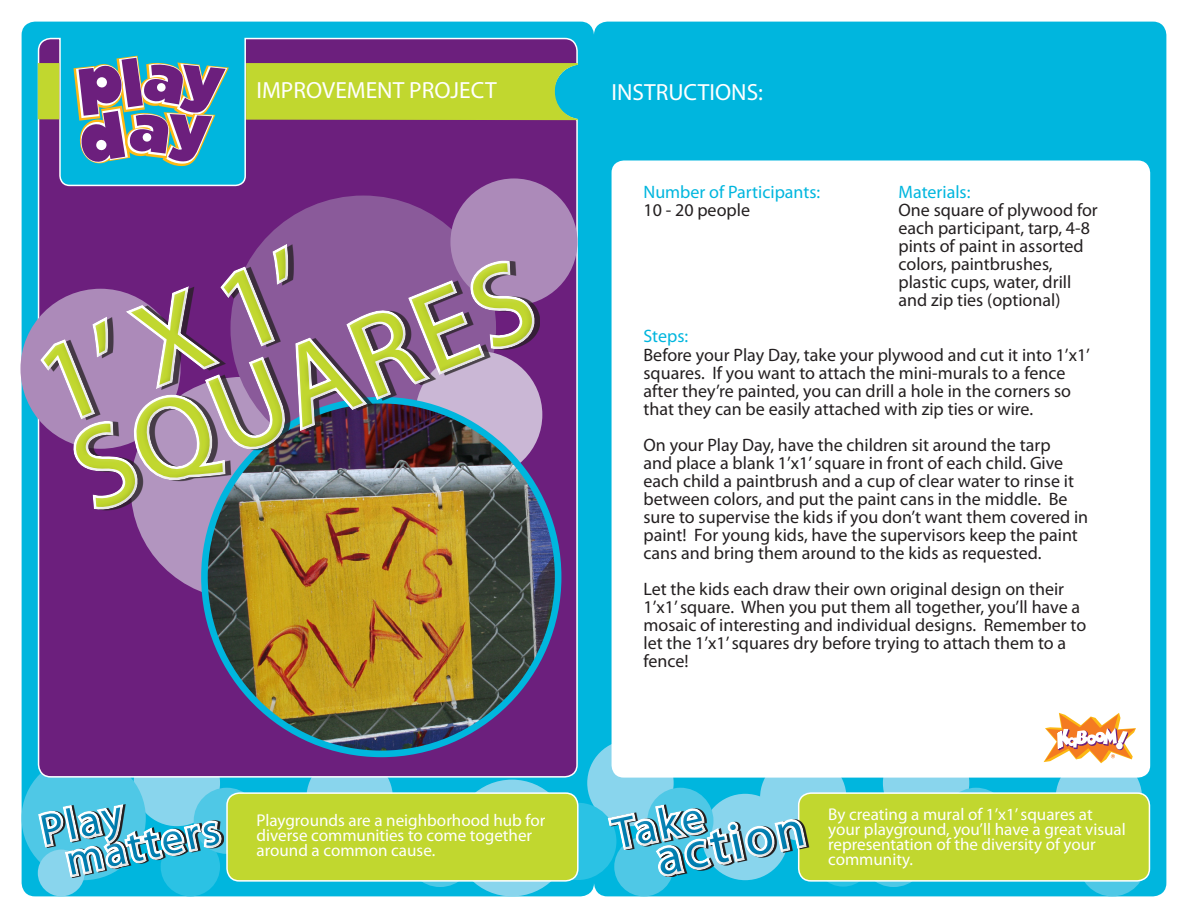
<style>
.page{position:relative;width:1188px;height:918px;background:#fff}
.page>*{position:absolute;margin:0;border:0;box-sizing:border-box;transform-origin:0 0}
.t1{font:115.5px/93px "Myriad Pro";color:#c1d72f}
.t2{font:51.6px "Myriad Pro";color:#007fb2}
.t3{font:43.95px "Myriad Pro";color:#007fb2}
.t4{font:23.4px "Myriad Pro";color:#fff}
.t5{font:18px/18px "Myriad Pro";color:#231f20}
.t6{font:18px "Myriad Pro";color:#00b6de}
.t7{font:17.1px/15px "Myriad Pro";color:#fff}
</style>
<div class="page">
<div style="left:22px;top:22px;width:572px;height:874px;background:#00b6de;border-radius:14px"></div>
<div style="left:594px;top:22px;width:572px;height:874px;background:#00b6de;border-radius:14px"></div>
<div style="left:134px;top:740px;width:86px;height:86px;background:#89d5ed;border-radius:50%"></div>
<div style="left:587px;top:740px;width:87px;height:86px;background:#89d5ed;border-radius:50%"></div>
<div style="left:883px;top:740px;width:86px;height:86px;background:#89d5ed;border-radius:50%"></div>
<div style="left:306px;top:755px;width:87px;height:86px;background:#89d5ed;border-radius:50%"></div>
<div style="left:760px;top:755px;width:86px;height:86px;background:#89d5ed;border-radius:50%"></div>
<div style="left:1056px;top:755px;width:86px;height:86px;background:#89d5ed;border-radius:50%"></div>
<div style="left:454px;top:780px;width:116px;height:116px;background:#89d5ed;border-radius:50%"></div>
<div style="left:539px;top:803px;width:77px;height:77px;background:#2bc2e4;border-radius:50%"></div>
<div style="left:814px;top:829px;width:58px;height:58px;background:#2bc2e4;border-radius:50%"></div>
<div style="left:406px;top:819px;width:68px;height:68px;background:#4fc8e6;border-radius:50%"></div>
<div style="left:860px;top:819px;width:68px;height:68px;background:#4fc8e6;border-radius:50%"></div>
<div style="left:1078px;top:829px;width:68px;height:67px;background:#4fc8e6;border-radius:50%"></div>
<div style="left:22px;top:756px;width:124px;height:124px;background:#4fc8e6;border-radius:50%"></div>
<div style="left:614px;top:837px;width:60px;height:59px;background:#4fc8e6;border-radius:50%"></div>
<div style="left:943px;top:788px;width:66px;height:66px;background:#4fc8e6;border-radius:50%"></div>
<svg style="left:37px;top:37px;width:541px;height:741px;background:#683289"></svg>
<div style="left:612px;top:160px;width:538px;height:618px;background:#fff;border-radius:12px"></div>
<div style="left:227px;top:793px;width:351px;height:88px;background:#c1d72f;border-radius:12px"></div>
<div style="left:226px;top:792px;width:353px;height:90px;border:2px solid #fff;border-radius:12px"></div>
<div style="left:799px;top:793px;width:350px;height:88px;background:#c1d72f;border-radius:12px"></div>
<div style="left:798px;top:792px;width:352px;height:90px;border:2px solid #fff;border-radius:12px"></div>
<div style="left:131px;top:377px;width:222px;height:222px;background:#b295bf;border-radius:50%"></div>
<div style="left:450px;top:178px;width:127px;height:127px;background:#ac8ab9;border-radius:50%"></div>
<svg style="left:1044px;top:713px;width:92px;height:50px"></svg>
<svg style="left:599px;top:789px;width:216px;height:96px"></svg>
<svg style="left:29px;top:786px;width:203px;height:111px"></svg>
<img style="left:204px;top:400px;width:354px;height:354px;border-radius:177px">
<svg style="left:23px;top:162px;width:532px;height:371px;background:#856a95"></svg>
<svg style="left:38px;top:56px;width:540px;height:110px;background:#818075"></svg>
<p class="t4" style="left:256px;top:76px;width:242px">IMPROVEMENT PROJECT</p>
<h1 class="t1" style="left:25px;top:345px;width:488px;rotate:-22deg">1’X1’<br>SQUARES</h1>
<p class="t4" style="left:612px;top:78px;width:153px">INSTRUCTIONS:</p>
<p class="t6" style="left:644px;top:181px;width:178px">Number of Participants:</p>
<p class="t6" style="left:898px;top:181px;width:73px">Materials:</p>
<p class="t5" style="left:898px;top:201px;width:201px">One square of plywood for each participant, tarp, 4-8 pints of paint in assorted colors, paintbrushes, plastic cups, water, drill and zip ties (optional)</p>
<p class="t5" style="left:644px;top:201px;width:108px">10 - 20 people</p>
<p class="t6" style="left:644px;top:325px;width:46px">Steps:</p>
<p class="t5" style="left:644px;top:346px;width:448px">Before your Play Day, take your plywood and cut it into 1’x1’ squares. If you want to attach the mini-murals to a fence after they’re painted, you can drill a hole in the corners so that they can be easily attached with zip ties or wire.</p>
<p class="t5" style="left:644px;top:436px;width:446px">On your Play Day, have the children sit around the tarp<br>and place a blank 1’x1’ square in front of each child. Give each child a paintbrush and a cup of clear water to rinse it between colors, and put the paint cans in the middle. Be sure to supervise the kids if you don’t want them covered in paint! For young kids, have the supervisors keep the paint cans and bring them around to the kids as requested.</p>
<p class="t5" style="left:644px;top:580px;width:444px">Let the kids each draw their own original design on their 1’x1’ square. When you put them all together, you’ll have a mosaic of interesting and individual designs. Remember to let the 1’x1’ squares dry before trying to attach them to a fence!</p>
<h3 class="t3" style="left:35px;top:804px;width:84px;rotate:-12deg">Play</h3>
<h3 class="t3" style="left:61px;top:834px;width:157px;rotate:-12deg">matters</h3>
<h3 class="t3" style="left:608px;top:808px;width:92px;rotate:-12deg">Take</h3>
<p class="t7" style="left:256px;top:813px;width:290px">Playgrounds are a neighborhood hub for diverse communities to come together around a common cause.</p>
<p class="t7" style="left:828px;top:806px;width:299px">By creating a mural of 1’x1’ squares at your playground, you’ll have a great visual representation of the diversity of your community.</p>
<h2 class="t2" style="left:650px;top:827px;width:152px;rotate:-12deg">action</h2>
</div>
